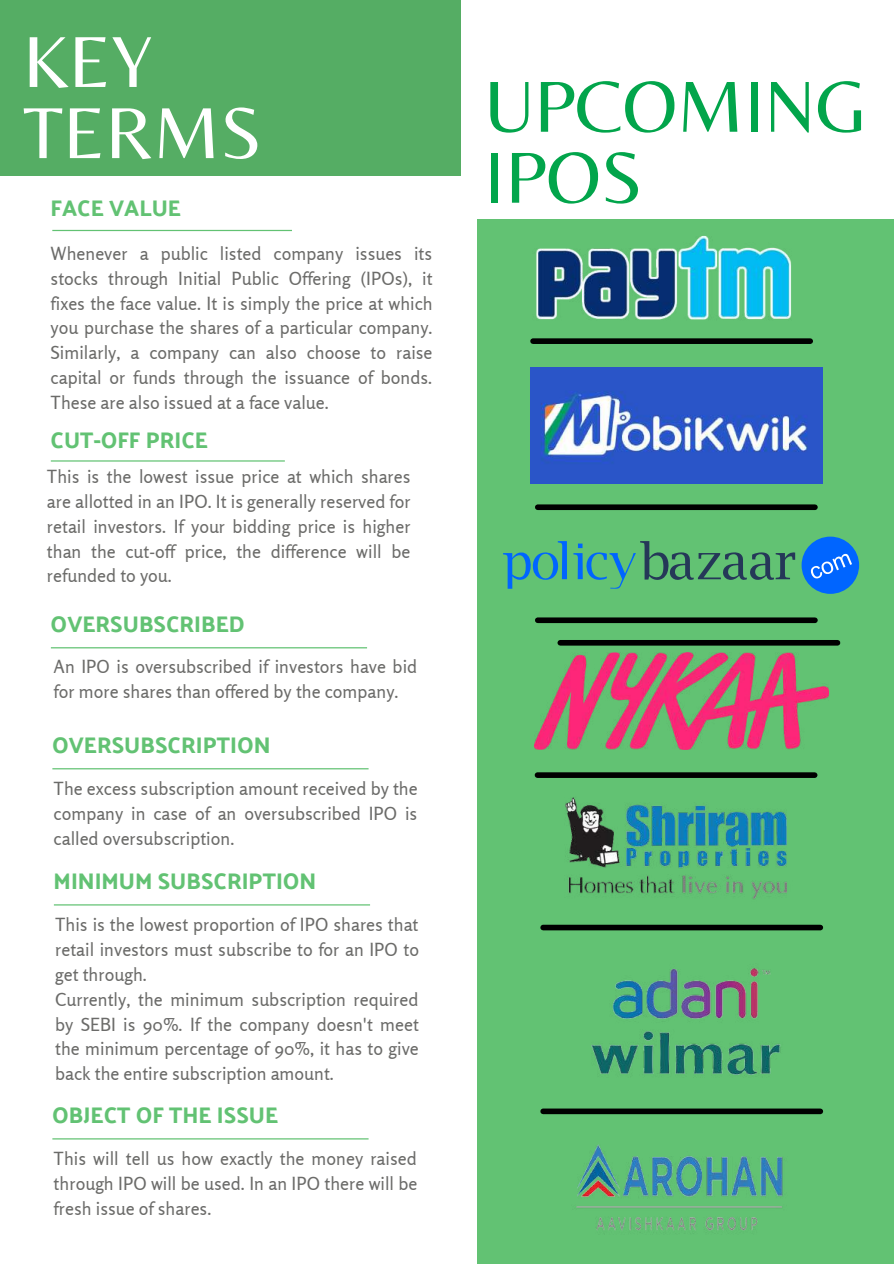
<style>
.page{position:relative;width:894px;height:1264px;background:#fff}
.page>*{position:absolute;margin:0;border:0;box-sizing:border-box;transform-origin:0 0}
.t1{font:75px/70.9px "Belleza";color:#02a54b}
.t2{font:75px/71.1px "Belleza";color:#fff}
.t3{font:500 22.5px "Palanquin Dark";color:#62c273}
.t4{font:18px/24.8px "Rosario";color:#6b6b69;text-align:justify}
</style>
<div class="page">
<div style="left:0;top:0;width:460px;height:176px;background:#55ad64"></div>
<div style="left:476px;top:220px;width:417px;height:1043px;background:#62c273"></div>
<svg style="left:52px;top:230px;width:240px;height:1px"></svg>
<svg style="left:51px;top:460px;width:234px;height:1px"></svg>
<svg style="left:51px;top:647px;width:316px;height:1px"></svg>
<svg style="left:52px;top:768px;width:316px;height:1px"></svg>
<svg style="left:54px;top:904px;width:316px;height:1px"></svg>
<svg style="left:52px;top:1138px;width:316px;height:1px"></svg>
<img style="left:536px;top:235px;width:255px;height:85px">
<div style="left:533px;top:338px;width:277px;height:6px;background:#000"></div>
<img style="left:530px;top:367px;width:291px;height:116px">
<div style="left:537px;top:504px;width:277px;height:6px;background:#000"></div>
<svg style="left:503px;top:536px;width:355px;height:58px"></svg>
<div style="left:537px;top:617px;width:277px;height:6px;background:#000"></div>
<img style="left:534px;top:652px;width:294px;height:90px">
<img style="left:476px;top:742px;width:348px;height:211px">
<img style="left:591px;top:968px;width:190px;height:107px">
<div style="left:543px;top:924px;width:277px;height:6px;background:#000"></div>
<div style="left:560px;top:640px;width:277px;height:5px;background:#000"></div>
<div style="left:543px;top:1108px;width:277px;height:6px;background:#000"></div>
<img style="left:576px;top:1144px;width:207px;height:89px">
<h1 class="t2" style="left:23px;top:25px;width:240px">KEY<br>TERMS</h1>
<p class="t3" style="left:51px;top:194px;width:132px">FACE VALUE</p>
<p class="t4" style="left:51px;top:241px;width:383px">Whenever a public listed company issues its stocks through Initial Public Offering (IPOs), it fixes the face value. It is simply the price at which you purchase the shares of a particular company.<br>Similarly, a company can also choose to raise capital or funds through the issuance of bonds.<br>These are also issued at a face value.</p>
<p class="t3" style="left:51px;top:427px;width:159px">CUT-OFF PRICE</p>
<p class="t4" style="left:47px;top:464px;width:365px">This is the lowest issue price at which shares are allotted in an IPO. It is generally reserved for retail investors. If your bidding price is higher than the cut-off price, the difference will be refunded to you.</p>
<p class="t3" style="left:51px;top:611px;width:196px">OVERSUBSCRIBED</p>
<p class="t4" style="left:54px;top:653px;width:365px">An IPO is oversubscribed if investors have bid for more shares than offered by the company.</p>
<p class="t3" style="left:52px;top:732px;width:220px">OVERSUBSCRIPTION</p>
<p class="t4" style="left:54px;top:776px;width:365px">The excess subscription amount received by the company in case of an oversubscribed IPO is called oversubscription.</p>
<p class="t3" style="left:54px;top:868px;width:264px">MINIMUM SUBSCRIPTION</p>
<p class="t4" style="left:55px;top:912px;width:365px;text-align:left">This is the lowest proportion of IPO shares that retail investors must subscribe to for an IPO to get through.<br>Currently, the minimum subscription required by SEBI is 90%. If the company doesn't meet the minimum percentage of 90%, it has to give back the entire subscription amount.</p>
<p class="t3" style="left:52px;top:1102px;width:227px">OBJECT OF THE ISSUE</p>
<p class="t4" style="left:54px;top:1146px;width:365px">This will tell us how exactly the money raised through IPO will be used. In an IPO there will be fresh issue of shares.</p>
<h1 class="t1" style="left:484px;top:70px;width:383px">UPCOMING<br>IPOS</h1>
</div>
